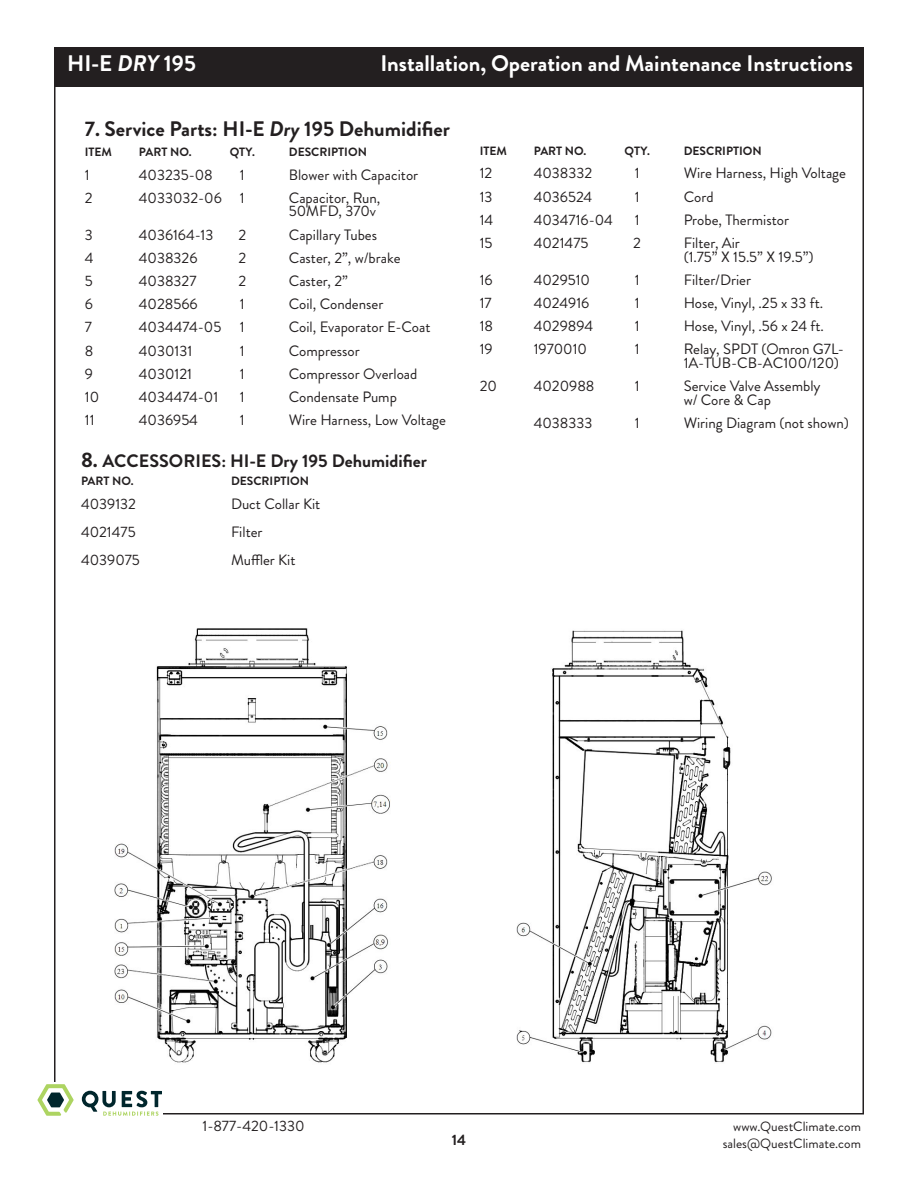
<style>
.page{position:relative;width:918px;height:1188px;background:#fff}
.page>*{position:absolute;margin:0;border:0;box-sizing:border-box;transform-origin:0 0}
.t1{font:700 22.5px "Brandon Grotesque";color:#fff}
.Bold_14_pt_subheads{font:700 21px "Brandon Grotesque";color:#231f20}
.Bold_14_pt_subheads-2{font:700 18px "Brandon Grotesque";color:#231f20}
.body_text{font:15px/13.5px "Brandon Grotesque";color:#231f20}
.t2{font:700 15px "Brandon Grotesque";color:#231f20}
.t3{font:13.5px/16.2px "Brandon Grotesque";color:#231f20;text-align:right}
.body_text-2{font:700 12px "Brandon Grotesque";color:#231f20}
.s1{font-style:italic}
.s2{font-size:21px}
</style>
<div class="page">
<div style="left:54px;top:47px;width:810px;height:40px;background:#231f20"></div>
<svg style="left:38px;top:1084px;width:36px;height:32px"></svg>
<svg style="left:82px;top:1091px;width:80px;height:25px"></svg>
<img style="left:114px;top:628px;width:277px;height:435px">
<img style="left:516px;top:630px;width:256px;height:433px">
<h1 class="t1" style="left:67px;top:47px;width:130px">HI-E <span class="s1">DRY</span> 195</h1>
<h1 class="t1" style="left:381px;top:47px;width:474px">Installation, Operation and Maintenance Instructions</h1>
<p class="Bold_14_pt_subheads" style="left:85px;top:114px;width:367px">7. Service Parts: HI-E <span class="s1">Dry</span> 195 Dehumidifier</p>
<p class="body_text-2" style="left:85px;top:144px;width:29px">ITEM</p>
<p class="body_text-2" style="left:139px;top:144px;width:54px">PART NO.</p>
<p class="body_text-2" style="left:230px;top:144px;width:27px">QTY.</p>
<p class="body_text-2" style="left:289px;top:144px;width:80px">DESCRIPTION</p>
<p class="body_text" style="left:85px;top:168px;width:6px">1</p>
<p class="body_text" style="left:139px;top:168px;width:76px">403235-08</p>
<p class="body_text" style="left:240px;top:168px;width:6px">1</p>
<p class="body_text" style="left:289px;top:168px;width:131px">Blower with Capacitor</p>
<p class="body_text" style="left:85px;top:191px;width:9px">2</p>
<p class="body_text" style="left:139px;top:191px;width:107px">4033032-06 1</p>
<p class="body_text" style="left:289px;top:191px;width:93px">Capacitor, Run,<br>50MFD, 370v</p>
<p class="body_text" style="left:85px;top:228px;width:9px">3</p>
<p class="body_text" style="left:139px;top:228px;width:76px">4036164-13</p>
<p class="body_text" style="left:238px;top:228px;width:9px">2</p>
<p class="body_text" style="left:289px;top:228px;width:90px">Capillary Tubes</p>
<p class="body_text" style="left:85px;top:251px;width:10px">4</p>
<p class="body_text" style="left:139px;top:251px;width:60px">4038326</p>
<p class="body_text" style="left:238px;top:251px;width:9px">2</p>
<p class="body_text" style="left:289px;top:251px;width:113px">Caster, 2”, w/brake</p>
<p class="body_text" style="left:85px;top:274px;width:9px">5</p>
<p class="body_text" style="left:139px;top:274px;width:59px">4038327</p>
<p class="body_text" style="left:238px;top:274px;width:9px">2</p>
<p class="body_text" style="left:289px;top:274px;width:61px">Caster, 2”</p>
<p class="body_text" style="left:85px;top:298px;width:10px">6</p>
<p class="body_text" style="left:139px;top:298px;width:60px">4028566</p>
<p class="body_text" style="left:240px;top:298px;width:6px">1</p>
<p class="body_text" style="left:289px;top:298px;width:96px">Coil, Condenser</p>
<p class="body_text" style="left:85px;top:321px;width:9px">7</p>
<p class="body_text" style="left:139px;top:321px;width:107px">4034474-05 1</p>
<p class="body_text" style="left:289px;top:321px;width:143px">Coil, Evaporator E-Coat</p>
<p class="body_text" style="left:85px;top:344px;width:10px">8</p>
<p class="body_text" style="left:139px;top:344px;width:55px">4030131</p>
<p class="body_text" style="left:240px;top:344px;width:6px">1</p>
<p class="body_text" style="left:289px;top:344px;width:73px">Compressor</p>
<p class="body_text" style="left:85px;top:367px;width:10px">9</p>
<p class="body_text" style="left:139px;top:367px;width:55px">4030121</p>
<p class="body_text" style="left:240px;top:367px;width:6px">1</p>
<p class="body_text" style="left:289px;top:367px;width:130px">Compressor Overload</p>
<p class="body_text" style="left:85px;top:390px;width:16px">10</p>
<p class="body_text" style="left:139px;top:390px;width:81px">4034474-01</p>
<p class="body_text" style="left:240px;top:390px;width:6px">1</p>
<p class="body_text" style="left:289px;top:390px;width:110px">Condensate Pump</p>
<p class="body_text" style="left:85px;top:414px;width:11px">11</p>
<p class="body_text" style="left:139px;top:414px;width:61px">4036954</p>
<p class="body_text" style="left:240px;top:414px;width:6px">1</p>
<p class="body_text" style="left:289px;top:414px;width:159px">Wire Harness, Low Voltage</p>
<p class="Bold_14_pt_subheads-2" style="left:81px;top:448px;width:348px"><span class="s2">8.</span> ACCESSORIES: HI-E Dry 195 Dehumidifier</p>
<p class="body_text-2" style="left:81px;top:472px;width:54px">PART NO.</p>
<p class="body_text-2" style="left:231px;top:472px;width:80px">DESCRIPTION</p>
<p class="body_text" style="left:81px;top:498px;width:57px">4039132</p>
<p class="body_text" style="left:231px;top:498px;width:91px">Duct Collar Kit</p>
<p class="body_text" style="left:81px;top:525px;width:56px">4021475</p>
<p class="body_text" style="left:231px;top:525px;width:33px">Filter</p>
<p class="body_text" style="left:81px;top:553px;width:60px">4039075</p>
<p class="body_text" style="left:231px;top:553px;width:66px">Muffler Kit</p>
<p class="body_text-2" style="left:480px;top:143px;width:29px">ITEM</p>
<p class="body_text-2" style="left:534px;top:143px;width:54px">PART NO.</p>
<p class="body_text-2" style="left:625px;top:143px;width:27px">QTY.</p>
<p class="body_text-2" style="left:684px;top:143px;width:80px">DESCRIPTION</p>
<p class="body_text" style="left:480px;top:167px;width:14px">12</p>
<p class="body_text" style="left:534px;top:167px;width:60px">4038332</p>
<p class="body_text" style="left:635px;top:167px;width:6px">1</p>
<p class="body_text" style="left:684px;top:167px;width:164px">Wire Harness, High Voltage</p>
<p class="body_text" style="left:480px;top:190px;width:14px">13</p>
<p class="body_text" style="left:534px;top:190px;width:60px">4036524</p>
<p class="body_text" style="left:635px;top:190px;width:6px">1</p>
<p class="body_text" style="left:684px;top:190px;width:31px">Cord</p>
<p class="body_text" style="left:480px;top:213px;width:15px">14</p>
<p class="body_text" style="left:534px;top:213px;width:81px">4034716-04</p>
<p class="body_text" style="left:635px;top:213px;width:6px">1</p>
<p class="body_text" style="left:684px;top:213px;width:107px">Probe, Thermistor</p>
<p class="body_text" style="left:480px;top:236px;width:14px">15</p>
<p class="body_text" style="left:534px;top:236px;width:56px">4021475</p>
<p class="body_text" style="left:633px;top:236px;width:9px">2</p>
<p class="body_text" style="left:684px;top:236px;width:131px">Filter, Air<br>(1.75” X 15.5” X 19.5”)</p>
<p class="body_text" style="left:480px;top:273px;width:15px">16</p>
<p class="body_text" style="left:534px;top:273px;width:58px">4029510</p>
<p class="body_text" style="left:635px;top:273px;width:6px">1</p>
<p class="body_text" style="left:684px;top:273px;width:69px">Filter/Drier</p>
<p class="body_text" style="left:480px;top:296px;width:14px">17</p>
<p class="body_text" style="left:534px;top:296px;width:57px">4024916</p>
<p class="body_text" style="left:635px;top:296px;width:6px">1</p>
<p class="body_text" style="left:684px;top:296px;width:141px">Hose, Vinyl, .25 x 33 ft.</p>
<p class="body_text" style="left:480px;top:320px;width:15px">18</p>
<p class="body_text" style="left:534px;top:320px;width:61px">4029894</p>
<p class="body_text" style="left:635px;top:320px;width:6px">1</p>
<p class="body_text" style="left:684px;top:320px;width:142px">Hose, Vinyl, .56 x 24 ft.</p>
<p class="body_text" style="left:480px;top:343px;width:15px">19</p>
<p class="body_text" style="left:534px;top:343px;width:55px">1970010</p>
<p class="body_text" style="left:635px;top:343px;width:6px">1</p>
<p class="body_text" style="left:684px;top:343px;width:162px">Relay, SPDT (Omron G7L-<br>1A-TUB-CB-AC100/120)</p>
<p class="body_text" style="left:480px;top:380px;width:19px">20</p>
<p class="body_text" style="left:534px;top:380px;width:62px">4020988</p>
<p class="body_text" style="left:635px;top:380px;width:6px">1</p>
<p class="body_text" style="left:684px;top:380px;width:138px">Service Valve Assembly w/ Core &amp; Cap</p>
<p class="body_text" style="left:534px;top:416px;width:60px">4038333</p>
<p class="body_text" style="left:635px;top:416px;width:6px">1</p>
<p class="body_text" style="left:684px;top:416px;width:167px">Wiring Diagram (not shown)</p>
<p class="body_text" style="left:202px;top:1119px;width:104px">1-877-420-1330</p>
<p class="t2" style="left:452px;top:1129px;width:16px">14</p>
<p class="t3" style="left:723px;top:1119px;width:140px">www.QuestClimate.com sales@QuestClimate.com</p>
</div>
